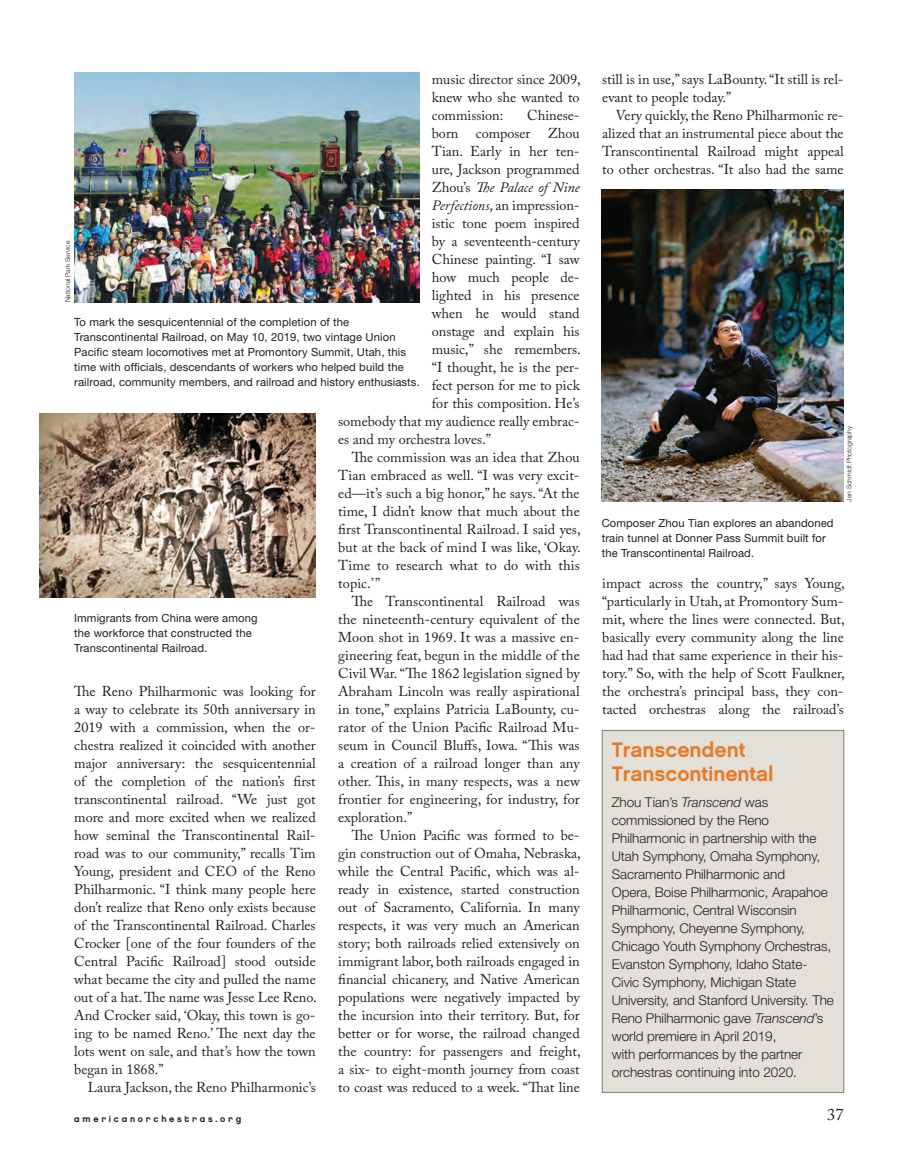
<style>
.page{position:relative;width:918px;height:1175px;background:#fff}
.page>*{position:absolute;margin:0;border:0;box-sizing:border-box;transform-origin:0 0}
.sidebar_cal_head{font:21px/24px "Chalet New York Nineteen Sixty";letter-spacing:-.005em;color:#e57c28}
.t1{font:16.5px "Adobe Caslon Pro";color:#231f20}
.feat_body{font:14.25px/18px "Adobe Caslon Pro";color:#231f20;text-align:justify}
.feat_body_-_no_inden{font:14.25px/18px "Adobe Caslon Pro";color:#231f20;text-align:justify}
.feat_body-2{font:italic 14.25px "Adobe Caslon Pro";color:#231f20}
.sidebar_cal_body{font:300 13.5px/18px "Helvetica Neue";letter-spacing:-.005em;color:#231f20}
.t2{font:11.25px/15px "Helvetica Neue";letter-spacing:.01em;color:#231f20}
.t3{font:9px "Chalet New York Nineteen Eighty";letter-spacing:.3em;color:#231f20}
.credit{font:300 6.75px "Helvetica Neue";color:#231f20}
.s1{font-style:normal}
.s2{font-style:italic}
</style>
<div class="page">
<img style="left:74px;top:72px;width:346px;height:230px">
<div style="left:602px;top:730px;width:242px;height:362px;background:#e3e0d9"></div>
<div style="left:602px;top:730px;width:242px;height:363px;border:1px solid #8d8a72"></div>
<img style="left:39px;top:413px;width:277px;height:185px">
<img style="left:602px;top:190px;width:241px;height:311px">
<p class="feat_body" style="left:432px;top:70px;width:150px">music director since 2009, knew who she wanted to commission:</p>
<p class="feat_body" style="left:527px;top:106px;width:54px">Chinese-</p>
<p class="feat_body" style="left:432px;top:124px;width:149px">born composer Zhou</p>
<p class="feat_body" style="left:432px;top:142px;width:149px">Tian. Early in her ten-</p>
<p class="feat_body" style="left:432px;top:160px;width:149px">ure, Jackson programmed</p>
<p class="feat_body-2" style="left:432px;top:179px;width:149px"><span class="s1">Zhou’s</span> The Palace of Nine</p>
<p class="feat_body" style="left:432px;top:196px;width:149px"><span class="s2">Perfections</span>, an impression-</p>
<p class="feat_body" style="left:432px;top:214px;width:149px">istic tone poem inspired</p>
<p class="feat_body" style="left:432px;top:232px;width:149px">by a seventeenth-century</p>
<p class="feat_body" style="left:432px;top:250px;width:149px">Chinese painting. “I saw</p>
<p class="feat_body" style="left:432px;top:268px;width:149px">how much people de-</p>
<p class="feat_body" style="left:432px;top:286px;width:149px">lighted in his presence</p>
<p class="feat_body" style="left:432px;top:304px;width:149px">when he would stand</p>
<p class="feat_body" style="left:432px;top:322px;width:149px">onstage and explain his</p>
<p class="feat_body" style="left:432px;top:340px;width:150px">music,” she remembers.</p>
<p class="feat_body" style="left:432px;top:358px;width:149px">“I thought, he is the per-</p>
<p class="feat_body" style="left:432px;top:376px;width:149px">fect person for me to pick</p>
<p class="feat_body" style="left:432px;top:394px;width:149px">for this composition. He’s</p>
<p class="feat_body" style="left:338px;top:412px;width:243px">somebody that my audience really embrac-</p>
<p class="feat_body" style="left:338px;top:430px;width:154px">es and my orchestra loves.”</p>
<p class="feat_body" style="left:338px;top:448px;width:244px;text-indent:13px">The commission was an idea that Zhou Tian embraced as well. “I was very excit&shy;ed—it’s such a big honor,” he says. “At the time, I didn’t know that much about the first Transcontinental Railroad. I said yes, but at the back of mind I was like, ‘Okay.<br>Time to research what to do with this topic.’ ”</p>
<p class="feat_body" style="left:338px;top:592px;width:243px;text-indent:13px">The Transcontinental Railroad was the nineteenth-century equivalent of the Moon shot in 1969. It was a massive en&shy;gineering feat, begun in the middle of the Civil War. “The 1862 legislation signed by Abraham Lincoln was really aspirational in tone,” explains Patricia LaBounty, cu&shy;rator of the Union Pacific Railroad Mu&shy;seum in Council Bluffs, Iowa. “This was a creation of a railroad longer than any other. This, in many respects, was a new frontier for engineering, for industry, for exploration.”</p>
<p class="feat_body" style="left:338px;top:826px;width:244px;text-indent:13px">The Union Pacific was formed to be&shy;gin construction out of Omaha, Nebraska, while the Central Pacific, which was al&shy;ready in existence, started construction out of Sacramento, California. In many respects, it was very much an American story; both railroads relied extensively on immigrant labor, both railroads engaged in financial chicanery, and Native American populations were negatively impacted by the incursion into their territory. But, for better or for worse, the railroad changed the country: for passengers and freight, a six- to eight-month journey from coast to coast was reduced to a week. “That line</p>
<p class="credit" style="left:64px;top:302px;width:63px;rotate:-90deg">National Park Service</p>
<p class="t2" style="left:74px;top:314px;width:347px">To mark the sesquicentennial of the completion of the Transcontinental Railroad, on May 10, 2019, two vintage Union Pacific steam locomotives met at Promontory Summit, Utah, this time with officials, descendants of workers who helped build the railroad, community members, and railroad and history enthusiasts.</p>
<p class="t2" style="left:74px;top:610px;width:185px">Immigrants from China were among the workforce that constructed the<br>Transcontinental Railroad.</p>
<p class="feat_body_-_no_inden" style="left:74px;top:682px;width:244px">The Reno Philharmonic was looking for a way to celebrate its 50th anniversary in 2019 with a commission, when the or&shy;chestra realized it coincided with another major anniversary: the sesquicentennial of the completion of the nation’s first transcontinental railroad. “We just got more and more excited when we realized how seminal the Transcontinental Rail&shy;road was to our community,” recalls Tim Young, president and CEO of the Reno Philharmonic. “I think many people here don’t realize that Reno only exists because of the Transcontinental Railroad. Charles Crocker [one of the four founders of the Central Pacific Railroad] stood outside what became the city and pulled the name out of a hat. The name was Jesse Lee Reno.<br>And Crocker said, ‘Okay, this town is go&shy;ing to be named Reno.’ The next day the lots went on sale, and that’s how the town began in 1868.”</p>
<p class="feat_body" style="left:88px;top:1078px;width:230px">Laura Jackson, the Reno Philharmonic’s</p>
<p class="feat_body" style="left:602px;top:70px;width:243px">still is in use,” says LaBounty. “It still is rel&shy;evant to people today.”</p>
<p class="feat_body" style="left:602px;top:106px;width:243px;text-indent:13px">Very quickly, the Reno Philharmonic re&shy;alized that an instrumental piece about the Transcontinental Railroad might appeal to other orchestras. “It also had the same</p>
<p class="t2" style="left:602px;top:515px;width:233px">Composer Zhou Tian explores an abandoned train tunnel at Donner Pass Summit built for the Transcontinental Railroad.</p>
<p class="credit" style="left:845px;top:501px;width:77px;rotate:-90deg">Jen Schmidt Photography</p>
<p class="feat_body" style="left:602px;top:574px;width:244px">impact across the country,” says Young, “particularly in Utah, at Promontory Sum&shy;mit, where the lines were connected. But, basically every community along the line had had that same experience in their his&shy;tory.” So, with the help of Scott Faulkner, the orchestra’s principal bass, they con&shy;tacted orchestras along the railroad’s</p>
<p class="sidebar_cal_head" style="left:612px;top:737px;width:163px">Transcendent<br>Transcontinental</p>
<p class="sidebar_cal_body" style="left:612px;top:792px;width:224px">Zhou Tian’s <span class="s2">Transcend</span> was commissioned by the Reno Philharmonic in partnership with the Utah Symphony, Omaha Symphony, Sacramento Philharmonic and<br>Opera, Boise Philharmonic, Arapahoe Philharmonic, Central Wisconsin Symphony, Cheyenne Symphony, Chicago Youth Symphony Orchestras, Evanston Symphony, Idaho State-Civic Symphony, Michigan State University, and Stanford University. The Reno Philharmonic gave <span class="s2">Transcend</span>’s world premiere in April 2019,<br>with performances by the partner orchestras continuing into 2020.</p>
<p class="t3" style="left:74px;top:1113px;width:169px">americanorchestras.org</p>
<p class="t1" style="left:827px;top:1104px;width:18px">37</p>
</div>
